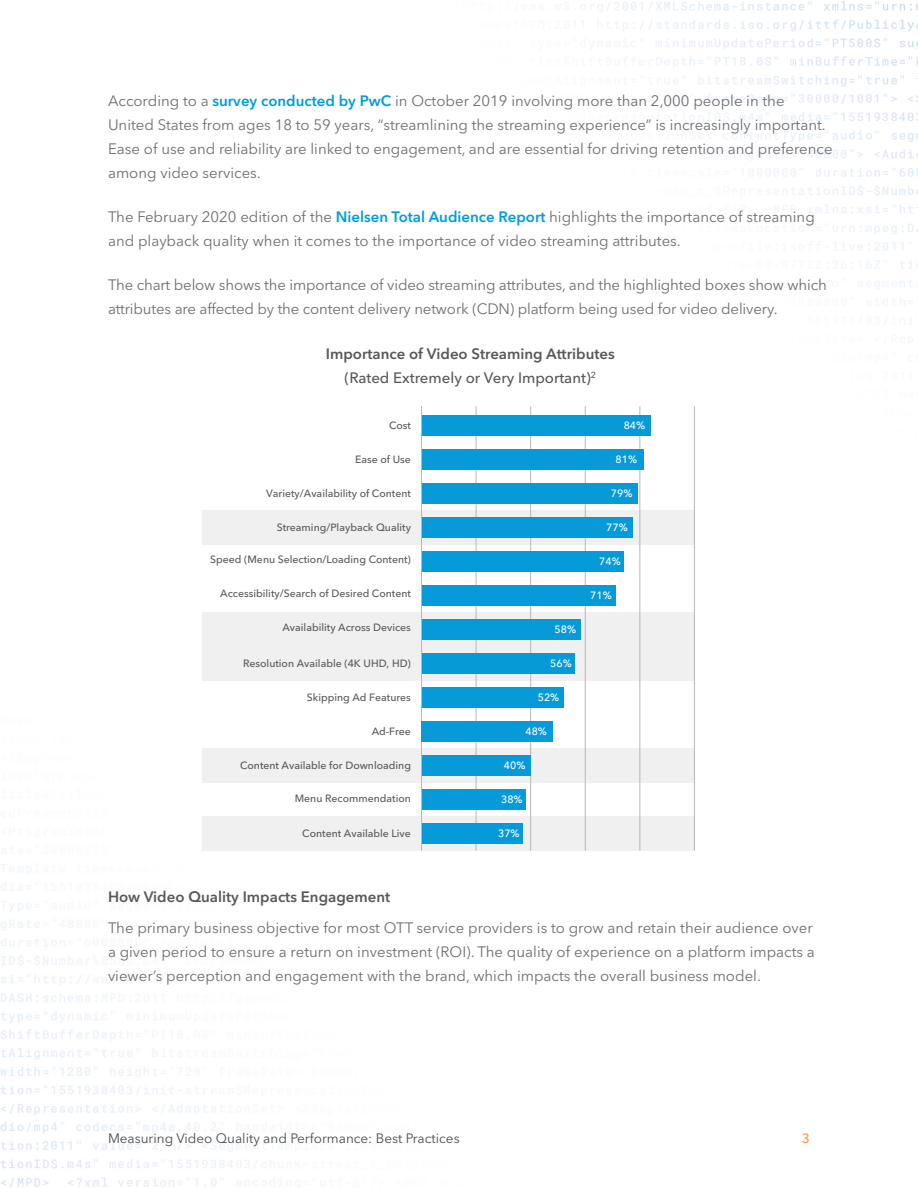
<style>
.page{position:relative;width:918px;height:1188px;background:#fff}
.page>*{position:absolute;margin:0;border:0;box-sizing:border-box;transform-origin:0 0}
.Body{font:15px/24px "Avenir Next LT Pro";color:#6d6e71}
.Body-2{font:600 15px/24px "Avenir Next LT Pro";color:#57585a;text-align:center}
.H3__SUBSUBHEAD{font:600 15px "Avenir Next LT Pro";color:#57585a}
.t1{font:13.5px "Avenir Next LT Pro";color:#4b4c4d}
.t2{font:500 13.5px "Avenir Next LT Pro";color:#f93}
.Body-3{font:500 10.5px "Avenir Next LT Pro";color:#57585a}
.Body-4{font:500 10.5px "Avenir Next LT Pro";color:#fff}
.s1{font-weight:600;color:#009cde}
.s2{font-weight:500}
</style>
<div class="page">
<img style="left:1px;top:848px;width:299px;height:340px">
<img style="left:555px;top:1px;width:363px;height:338px">
<div style="left:110px;top:398px;width:698px;height:468px;background:#fff"></div>
<div style="left:202px;top:612px;width:493px;height:34px;background:#f0f0f1"></div>
<div style="left:202px;top:646px;width:493px;height:35px;background:#f0f0f1"></div>
<div style="left:202px;top:748px;width:493px;height:35px;background:#f0f0f1"></div>
<div style="left:202px;top:816px;width:493px;height:35px;background:#f0f0f1"></div>
<div style="left:202px;top:511px;width:493px;height:34px;background:#f0f0f1"></div>
<hr style="left:694px;top:406px;width:1px;height:445px;background:#b6b7b8">
<hr style="left:639px;top:406px;width:1px;height:445px;background:#b6b7b8">
<hr style="left:585px;top:406px;width:1px;height:445px;background:#b6b7b8">
<hr style="left:530px;top:406px;width:1px;height:445px;background:#b6b7b8">
<hr style="left:476px;top:406px;width:1px;height:445px;background:#b6b7b8">
<hr style="left:421px;top:406px;width:1px;height:445px;background:#b6b7b8">
<div style="left:422px;top:415px;width:229px;height:20px;background:#069ad9"></div>
<div style="left:422px;top:483px;width:215px;height:20px;background:#069ad9"></div>
<div style="left:422px;top:551px;width:202px;height:20px;background:#069ad9"></div>
<div style="left:422px;top:619px;width:158px;height:20px;background:#069ad9"></div>
<div style="left:422px;top:687px;width:142px;height:20px;background:#069ad9"></div>
<div style="left:422px;top:755px;width:108px;height:20px;background:#069ad9"></div>
<div style="left:422px;top:449px;width:221px;height:20px;background:#069ad9"></div>
<div style="left:422px;top:517px;width:211px;height:20px;background:#069ad9"></div>
<div style="left:422px;top:585px;width:194px;height:20px;background:#069ad9"></div>
<div style="left:422px;top:653px;width:153px;height:20px;background:#069ad9"></div>
<div style="left:422px;top:721px;width:131px;height:20px;background:#069ad9"></div>
<div style="left:422px;top:789px;width:103px;height:20px;background:#069ad9"></div>
<div style="left:422px;top:823px;width:101px;height:20px;background:#069ad9"></div>
<p class="Body" style="left:108px;top:89px;width:726px">According to a <span class="s1">survey conducted by PwC</span> in October 2019 involving more than 2,000 people in the United States from ages 18 to 59 years, “streamlining the streaming experience” is increasingly important.<br>Ease of use and reliability are linked to engagement, and are essential for driving retention and preference among video services.</p>
<p class="Body" style="left:108px;top:205px;width:708px">The February 2020 edition of the <span class="s1">Nielsen Total Audience Report</span> highlights the importance of streaming and playback quality when it comes to the importance of video streaming attributes.</p>
<p class="Body" style="left:108px;top:273px;width:720px">The chart below shows the importance of video streaming attributes, and the highlighted boxes show which attributes are affected by the content delivery network (CDN) platform being used for video delivery.</p>
<p class="Body-2" style="left:326px;top:341px;width:290px">Importance of Video Streaming Attributes <span class="s2">(Rated Extremely or Very Important)</span><sup>2</sup></p>
<p class="Body-3" style="left:389px;top:419px;width:23px">Cost</p>
<p class="Body-3" style="left:355px;top:453px;width:57px">Ease of Use</p>
<p class="Body-3" style="left:266px;top:487px;width:146px">Variety/Availability of Content</p>
<p class="Body-3" style="left:277px;top:521px;width:136px">Streaming/Playback Quality</p>
<p class="Body-3" style="left:210px;top:553px;width:202px">Speed (Menu Selection/Loading Content)</p>
<p class="Body-3" style="left:220px;top:587px;width:192px">Accessibility/Search of Desired Content</p>
<p class="Body-3" style="left:282px;top:621px;width:130px">Availability Across Devices</p>
<p class="Body-3" style="left:243px;top:657px;width:169px">Resolution Available (4K UHD, HD)</p>
<p class="Body-3" style="left:307px;top:691px;width:106px">Skipping Ad Features</p>
<p class="Body-3" style="left:372px;top:725px;width:41px">Ad-Free</p>
<p class="Body-3" style="left:240px;top:759px;width:172px">Content Available for Downloading</p>
<p class="Body-3" style="left:295px;top:792px;width:118px">Menu Recommendation</p>
<p class="Body-3" style="left:302px;top:827px;width:110px">Content Available Live</p>
<p class="Body-4" style="left:555px;top:623px;width:23px">58%</p>
<p class="Body-4" style="left:550px;top:657px;width:23px">56%</p>
<p class="Body-4" style="left:538px;top:691px;width:23px">52%</p>
<p class="Body-4" style="left:525px;top:725px;width:23px">48%</p>
<p class="Body-4" style="left:504px;top:759px;width:23px">40%</p>
<p class="Body-4" style="left:501px;top:793px;width:23px">38%</p>
<p class="Body-4" style="left:498px;top:827px;width:23px">37%</p>
<p class="Body-4" style="left:624px;top:419px;width:23px">84%</p>
<p class="Body-4" style="left:616px;top:453px;width:23px">81%</p>
<p class="Body-4" style="left:611px;top:487px;width:23px">79%</p>
<p class="Body-4" style="left:606px;top:521px;width:23px">77%</p>
<p class="Body-4" style="left:599px;top:555px;width:23px">74%</p>
<p class="Body-4" style="left:590px;top:589px;width:23px">71%</p>
<p class="H3__SUBSUBHEAD" style="left:108px;top:888px;width:284px">How Video Quality Impacts Engagement</p>
<p class="Body" style="left:108px;top:916px;width:708px">The primary business objective for most OTT service providers is to grow and retain their audience over a given period to ensure a return on investment (ROI). The quality of experience on a platform impacts a viewer’s perception and engagement with the brand, which impacts the overall business model.</p>
<p class="t1" style="left:108px;top:1131px;width:353px">Measuring Video Quality and Performance: Best Practices</p>
<p class="t2" style="left:802px;top:1131px;width:10px">3</p>
</div>
